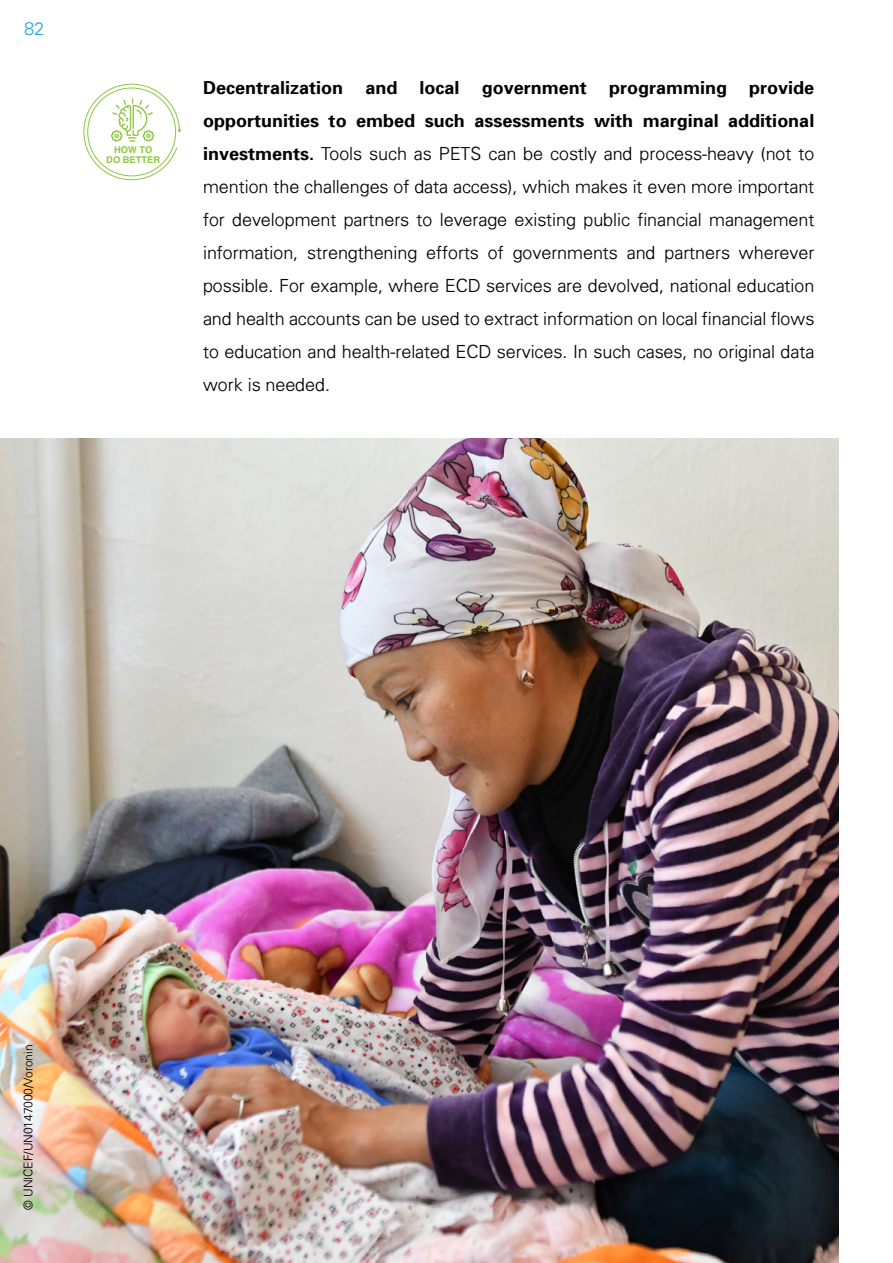
<style>
.page{position:relative;width:893px;height:1263px;background:#fff}
.page>*{position:absolute;margin:0;border:0;box-sizing:border-box;transform-origin:0 0}
.t1{font:300 18px/33px "Univers";color:#000;text-align:justify}
.t2{font:700 18px/33px "Univers 65";color:#000}
.t3{font:300 18px "Univers";color:#2aace2}
.t4{font:300 12px "Univers";color:#000}
.t5{font:700 9.3px/9.9px "Helvetica";color:#8ec640;text-align:center}
.s1{font-family:"Univers 65";font-weight:700}
</style>
<div class="page">
<svg style="left:83px;top:83px;width:98px;height:97px"></svg>
<img style="left:0;top:438px;width:838px;height:825px">
<p class="t3" style="left:24px;top:18px;width:21px">82</p>
<p class="t5" style="left:106px;top:145px;width:55px">HOW TO<br>DO BETTER</p>
<p class="t2" style="left:203px;top:71px;width:613px">Decentralization and local government programming provide opportunities to embed such assessments with marginal additional</p>
<p class="t1" style="left:203px;top:137px;width:613px"><span class="s1">investments.</span> Tools such as PETS can be costly and process-heavy (not to mention the challenges of data access), which makes it even more important for development partners to leverage existing public financial management information, strengthening efforts of governments and partners wherever possible. For example, where ECD services are devolved, national education and health accounts can be used to extract information on local financial flows to education and health-related ECD services. In such cases, no original data work is needed.</p>
<p class="t4" style="left:21px;top:1210px;width:166px;rotate:-90deg">© UNICEF/UN0147000/Voronin</p>
</div>
